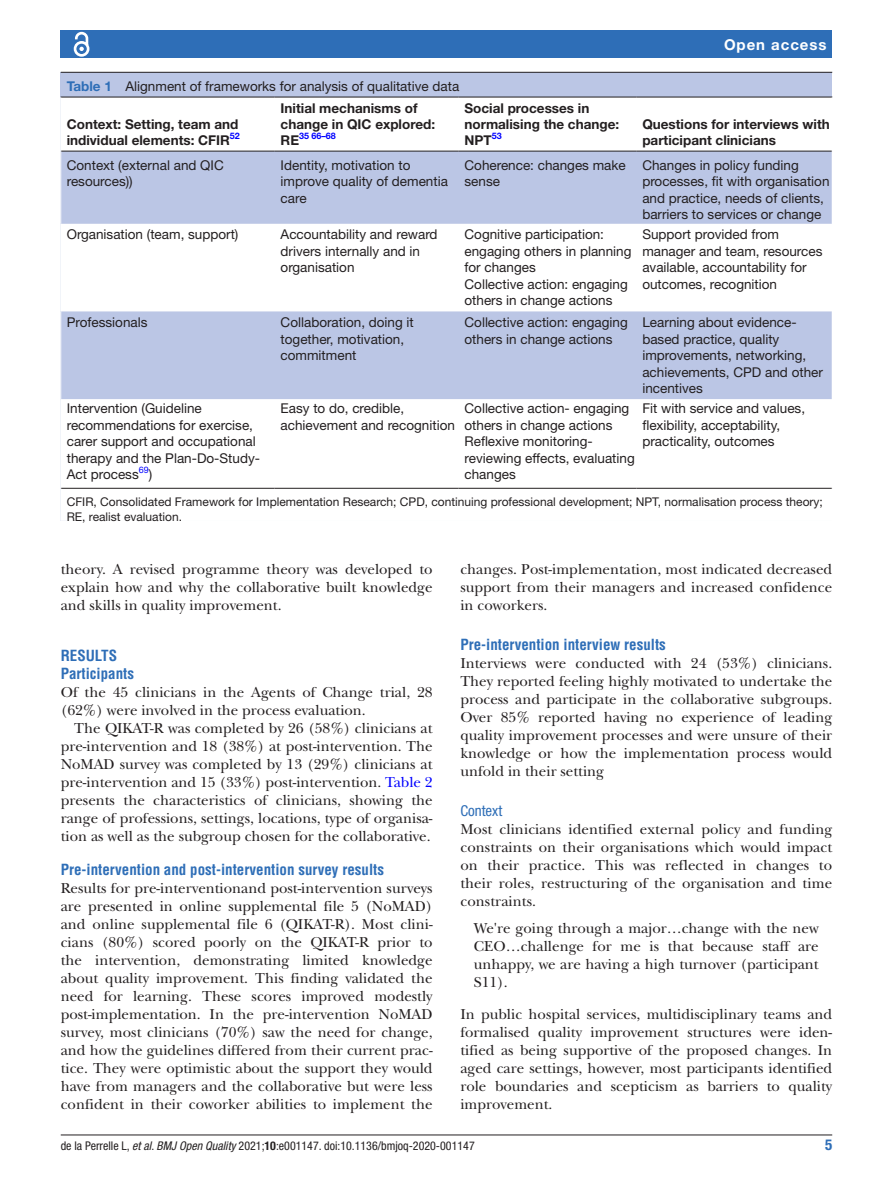
<style>
.page{position:relative;width:893px;height:1191px;background:#fff}
.page>*{position:absolute;margin:0;border:0;box-sizing:border-box;transform-origin:0 0}
.t1{font:15px/18px "New Baskerville";color:#231f20;text-align:justify}
.t2{font:700 condensed 15px/18px "Helvetica LT Std";color:#2e6eb7}
.t3{font:700 15px "Helvetica Neue LT Std";letter-spacing:.065em;color:#fff}
.t4{font:condensed 15px "Helvetica Neue LT Std";color:#2e6eb7}
.t5{font:700 condensed 15px "Helvetica Neue LT Std";color:#2e6eb7}
.t6{font:13.5px/16.5px "Helvetica Neue LT Std";color:#231f20}
.t7{font:700 13.5px/16.2px "Helvetica Neue LT Std";color:#231f20}
.t8{font:12px/15px "Helvetica Neue LT Std";color:#231f20}
.t9{font:condensed 12px "Helvetica Neue LT Std";color:#231f20}
.t10{font:700 9px "Helvetica Neue LT Std";color:#00f}
.s1{font-weight:700;color:#2e6eb7}
.s2{font-size:13.5px;color:#231f20}
.s3{color:#00f}
.s4{font-style:italic}
.s5{font-weight:700}
</style>
<div class="page">
<hr style="left:61px;top:1134px;width:771px;height:1px;background:#231f20">
<div style="left:61px;top:31px;width:771px;height:27px;background:#2e6eb7"></div>
<svg style="left:73px;top:31px;width:17px;height:26px"></svg>
<div style="left:61px;top:73px;width:771px;height:448px;background:#bbc6e5"></div>
<hr style="left:61px;top:72px;width:771px;height:1px;background:#231f20">
<svg style="left:61px;top:98px;width:771px;height:423px;fill:#fff"></svg>
<hr style="left:61px;top:97px;width:214px;height:1px;background:#231f20">
<hr style="left:61px;top:151px;width:214px;height:1px;background:#231f20">
<hr style="left:275px;top:97px;width:183px;height:1px;background:#231f20">
<hr style="left:275px;top:151px;width:183px;height:1px;background:#231f20">
<hr style="left:458px;top:97px;width:178px;height:1px;background:#231f20">
<hr style="left:458px;top:151px;width:178px;height:1px;background:#231f20">
<hr style="left:636px;top:97px;width:196px;height:1px;background:#231f20">
<hr style="left:636px;top:151px;width:196px;height:1px;background:#231f20">
<hr style="left:275px;top:488px;width:183px;height:1px;background:#231f20">
<hr style="left:458px;top:488px;width:178px;height:1px;background:#231f20">
<hr style="left:61px;top:488px;width:214px;height:1px;background:#231f20">
<hr style="left:636px;top:488px;width:196px;height:1px;background:#231f20">
<hr style="left:67px;top:520px;width:765px;height:1px;background:#fff">
<p class="t6" style="left:67px;top:77px;width:394px"><span class="s1">Table 1</span> Alignment of frameworks for analysis of qualitative data</p>
<p class="t7" style="left:67px;top:116px;width:175px">Context: Setting, team and individual elements: CFIR<sup>52</sup></p>
<p class="t7" style="left:464px;top:99px;width:156px">Social processes in normalising the change:<br>NPT<sup>53</sup></p>
<p class="t7" style="left:281px;top:99px;width:156px">Initial mechanisms of change in QIC explored:</p>
<p class="t10" style="left:281px;top:130px;width:57px"><span class="s2">RE</span>35 66–68</p>
<p class="t3" style="left:724px;top:35px;width:104px">Open access</p>
<p class="t7" style="left:642px;top:116px;width:189px">Questions for interviews with participant clinicians</p>
<p class="t6" style="left:67px;top:156px;width:159px">Context (external and QIC resources))</p>
<p class="t6" style="left:281px;top:156px;width:169px">Identity, motivation to improve quality of dementia care</p>
<p class="t6" style="left:464px;top:156px;width:163px">Coherence: changes make sense</p>
<p class="t6" style="left:642px;top:156px;width:189px">Changes in policy funding processes, fit with organisation and practice, needs of clients, barriers to services or change</p>
<p class="t6" style="left:67px;top:226px;width:173px">Organisation (team, support)</p>
<p class="t6" style="left:281px;top:226px;width:159px">Accountability and reward drivers internally and in organisation</p>
<p class="t6" style="left:464px;top:226px;width:169px">Cognitive participation: engaging others in planning for changes<br>Collective action: engaging others in change actions</p>
<p class="t6" style="left:642px;top:226px;width:182px">Support provided from manager and team, resources available, accountability for outcomes, recognition</p>
<p class="t6" style="left:67px;top:314px;width:82px">Professionals</p>
<p class="t6" style="left:281px;top:314px;width:135px">Collaboration, doing it together, motivation, commitment</p>
<p class="t6" style="left:464px;top:314px;width:165px">Collective action: engaging others in change actions</p>
<p class="t6" style="left:642px;top:314px;width:182px">Learning about evidence&shy;based practice, quality improvements, networking, achievements, CPD and other incentives</p>
<p class="t6" style="left:67px;top:400px;width:195px">Intervention (Guideline recommendations for exercise, carer support and occupational therapy and the Plan-Do-Study-<br>Act process<sup>69</sup>)</p>
<p class="t6" style="left:281px;top:400px;width:176px">Easy to do, credible, achievement and recognition</p>
<p class="t6" style="left:464px;top:400px;width:172px">Collective action- engaging others in change actions<br>Reflexive monitoring&shy;reviewing effects, evaluating changes</p>
<p class="t6" style="left:642px;top:400px;width:164px">Fit with service and values, flexibility, acceptability, practicality, outcomes</p>
<p class="t8" style="left:67px;top:494px;width:758px">CFIR, Consolidated Framework for Implementation Research; CPD, continuing professional development; NPT, normalisation process theory;<br>RE, realist evaluation.</p>
<p class="t1" style="left:61px;top:560px;width:373px">theory. A revised programme theory was developed to explain how and why the collaborative built knowledge and skills in quality improvement.</p>
<p class="t2" style="left:61px;top:646px;width:75px">RESULTS<br>Participants</p>
<p class="t1" style="left:61px;top:683px;width:373px">Of the 45 clinicians in the Agents of Change trial, 28 (62%) were involved in the process evaluation.</p>
<p class="t1" style="left:61px;top:719px;width:373px;text-indent:14px">The QIKAT-R was completed by 26 (58%) clinicians at pre-intervention and 18 (38%) at post-intervention. The NoMAD survey was completed by 13 (29%) clinicians at pre-intervention and 15 (33%) post-intervention. <span class="s3">Table 2 </span>presents the characteristics of clinicians, showing the range of professions, settings, locations, type of organisa&shy;tion as well as the subgroup chosen for the collaborative.</p>
<p class="t2" style="left:61px;top:860px;width:325px">Pre-intervention and post-intervention survey results</p>
<p class="t1" style="left:61px;top:879px;width:373px">Results for pre-interventionand post-intervention surveys are presented in online supplemental file 5 (NoMAD) and online supplemental file 6 (QIKAT-R). Most clini&shy;cians (80%) scored poorly on the QIKAT-R prior to the intervention, demonstrating limited knowledge about quality improvement. This finding validated the need for learning. These scores improved modestly post-implementation. In the pre-intervention NoMAD survey, most clinicians (70%) saw the need for change, and how the guidelines differed from their current prac&shy;tice. They were optimistic about the support they would have from managers and the collaborative but were less confident in their coworker abilities to implement the</p>
<p class="t1" style="left:460px;top:560px;width:373px">changes. Post-implementation, most indicated decreased support from their managers and increased confidence in coworkers.</p>
<p class="t2" style="left:460px;top:635px;width:207px">Pre-intervention interview results</p>
<p class="t1" style="left:460px;top:654px;width:373px">Interviews were conducted with 24 (53%) clinicians.<br>They reported feeling highly motivated to undertake the process and participate in the collaborative subgroups.<br>Over 85% reported having no experience of leading quality improvement processes and were unsure of their knowledge or how the implementation process would unfold in their setting</p>
<p class="t4" style="left:460px;top:801px;width:43px">Context</p>
<p class="t1" style="left:460px;top:820px;width:373px">Most clinicians identified external policy and funding constraints on their organisations which would impact on their practice. This was reflected in changes to their roles, restructuring of the organisation and time constraints.</p>
<p class="t1" style="left:474px;top:919px;width:346px">We're going through a major…change with the new CEO…challenge for me is that because staff are unhappy, we are having a high turnover (participant S11).</p>
<p class="t1" style="left:460px;top:1005px;width:373px">In public hospital services, multidisciplinary teams and formalised quality improvement structures were iden&shy;tified as being supportive of the proposed changes. In aged care settings, however, most participants identified role boundaries and scepticism as barriers to quality improvement.</p>
<p class="t9" style="left:61px;top:1138px;width:415px">de la Perrelle L, <span class="s4">et al</span>. <span class="s4">BMJ Open Quality</span> 2021;<span class="s5">10</span>:e001147. doi:10.1136/bmjoq-2020-001147</p>
<p class="t5" style="left:825px;top:1135px;width:9px">5</p>
</div>
